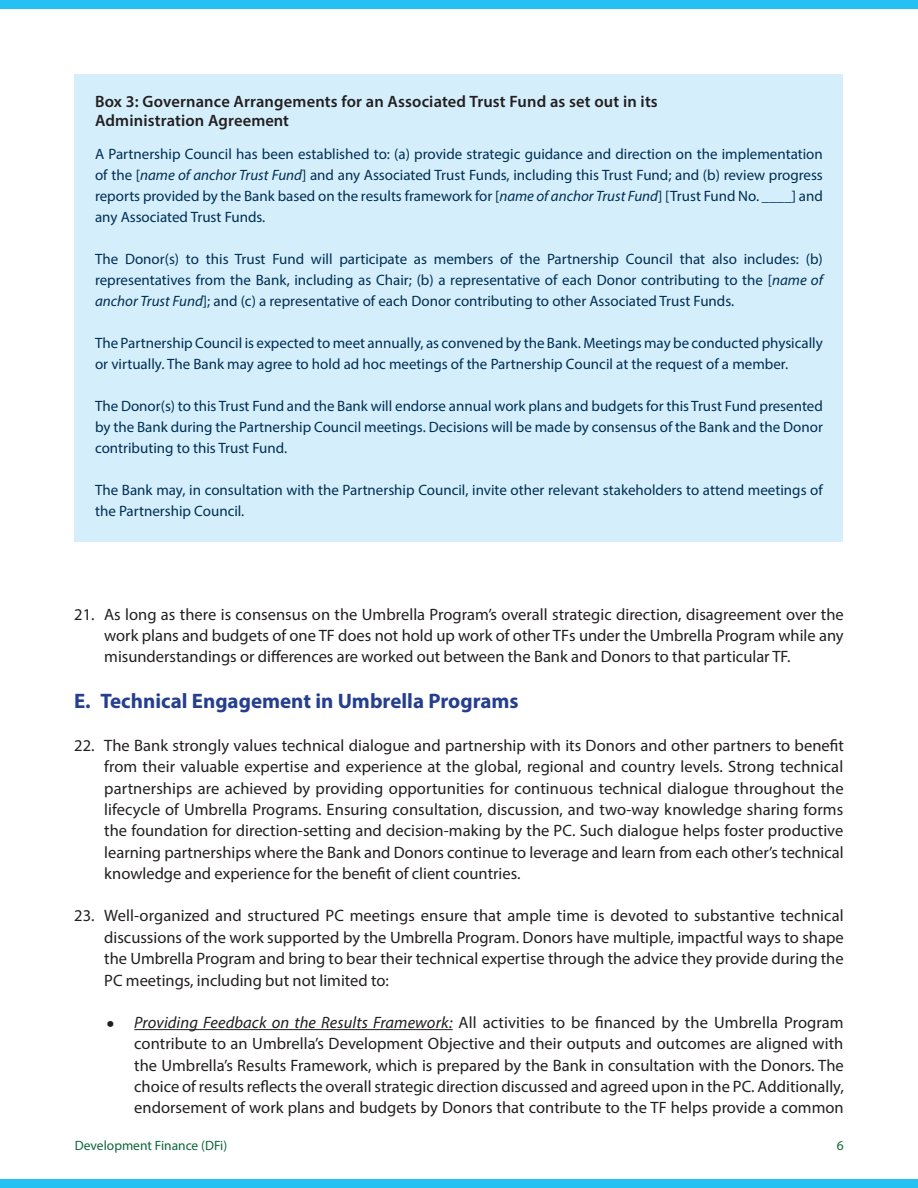
<style>
.page{position:relative;width:918px;height:1188px;background:#fff}
.page>*{position:absolute;margin:0;border:0;box-sizing:border-box;transform-origin:0 0}
.t1{font:700 21px "Myriad Pro";color:#253f8e}
.t2{font:16.5px/21.3px "Myriad Pro";color:#231f20;text-align:justify}
.t3{font:600 16.5px/19.5px "Myriad Pro";letter-spacing:.01em;color:#231f20}
.t4{font:15px/21px "Myriad Pro";color:#002e54;text-align:justify}
.t5{font:13.5px "Myriad Pro";color:#0c6638}
.s1{font-style:italic}
.s2{font-family:"Universal Std Newswith Comm Pi";font-size:12px}
</style>
<div class="page">
<div style="left:0;top:1179px;width:918px;height:9px;background:#24c1f2"></div>
<div style="left:0;top:0;width:918px;height:9px;background:#24c1f2"></div>
<hr style="left:134px;top:1029px;width:319px;height:1px;background:#231f20">
<div style="left:75px;top:74px;width:768px;height:468px;background:#d4effb"></div>
<p class="t3" style="left:95px;top:91px;width:564px">Box 3: Governance Arrangements for an Associated Trust Fund as set out in its<br>Administration Agreement</p>
<p class="t4" style="left:95px;top:144px;width:729px">A Partnership Council has been established to: (a) provide strategic guidance and direction on the implementation of the [<span class="s1">name of anchor Trust Fund</span>] and any Associated Trust Funds, including this Trust Fund; and (b) review progress reports provided by the Bank based on the results framework for [<span class="s1">name of anchor Trust Fund</span>] [Trust Fund No. ____] and any Associated Trust Funds.</p>
<p class="t4" style="left:95px;top:249px;width:729px">The Donor(s) to this Trust Fund will participate as members of the Partnership Council that also includes: (b) representatives from the Bank, including as Chair; (b) a representative of each Donor contributing to the [<span class="s1">name of anchor Trust Fund</span>]; and (c) a representative of each Donor contributing to other Associated Trust Funds.</p>
<p class="t4" style="left:95px;top:333px;width:729px">The Partnership Council is expected to meet annually, as convened by the Bank. Meetings may be conducted physically or virtually. The Bank may agree to hold ad hoc meetings of the Partnership Council at the request of a member.</p>
<p class="t4" style="left:95px;top:396px;width:729px">The Donor(s) to this Trust Fund and the Bank will endorse annual work plans and budgets for this Trust Fund presented by the Bank during the Partnership Council meetings. Decisions will be made by consensus of the Bank and the Donor contributing to this Trust Fund.</p>
<p class="t4" style="left:95px;top:480px;width:729px">The Bank may, in consultation with the Partnership Council, invite other relevant stakeholders to attend meetings of the Partnership Council.</p>
<p class="t2" style="left:104px;top:604px;width:741px;line-height:20.9px;text-indent:-30px">21. As long as there is consensus on the Umbrella Program’s overall strategic direction, disagreement over the work plans and budgets of one TF does not hold up work of other TFs under the Umbrella Program while any misunderstandings or differences are worked out between the Bank and Donors to that particular TF.</p>
<p class="t1" style="left:74px;top:688px;width:446px">E. Technical Engagement in Umbrella Programs</p>
<p class="t2" style="left:104px;top:734px;width:741px;text-indent:-30px">22. The Bank strongly values technical dialogue and partnership with its Donors and other partners to benefit from their valuable expertise and experience at the global, regional and country levels. Strong technical partnerships are achieved by providing opportunities for continuous technical dialogue throughout the lifecycle of Umbrella Programs. Ensuring consultation, discussion, and two-way knowledge sharing forms the foundation for direction-setting and decision-making by the PC. Such dialogue helps foster productive learning partnerships where the Bank and Donors continue to leverage and learn from each other’s technical knowledge and experience for the benefit of client countries.</p>
<p class="t2" style="left:104px;top:905px;width:741px;text-indent:-30px">23. Well-organized and structured PC meetings ensure that ample time is devoted to substantive technical discussions of the work supported by the Umbrella Program. Donors have multiple, impactful ways to shape the Umbrella Program and bring to bear their technical expertise through the advice they provide during the PC meetings, including but not limited to:</p>
<p class="t2" style="left:134px;top:1012px;width:711px;text-indent:-27px"><span class="s2">⦁</span> <span class="s1">Providing Feedback on the Results Framework:</span> All activities to be financed by the Umbrella Program contribute to an Umbrella’s Development Objective and their outputs and outcomes are aligned with the Umbrella’s Results Framework, which is prepared by the Bank in consultation with the Donors. The choice of results reflects the overall strategic direction discussed and agreed upon in the PC. Additionally, endorsement of work plans and budgets by Donors that contribute to the TF helps provide a common</p>
<p class="t5" style="left:75px;top:1137px;width:154px">Development Finance (DFi)</p>
<p class="t5" style="left:837px;top:1137px;width:8px">6</p>
</div>
